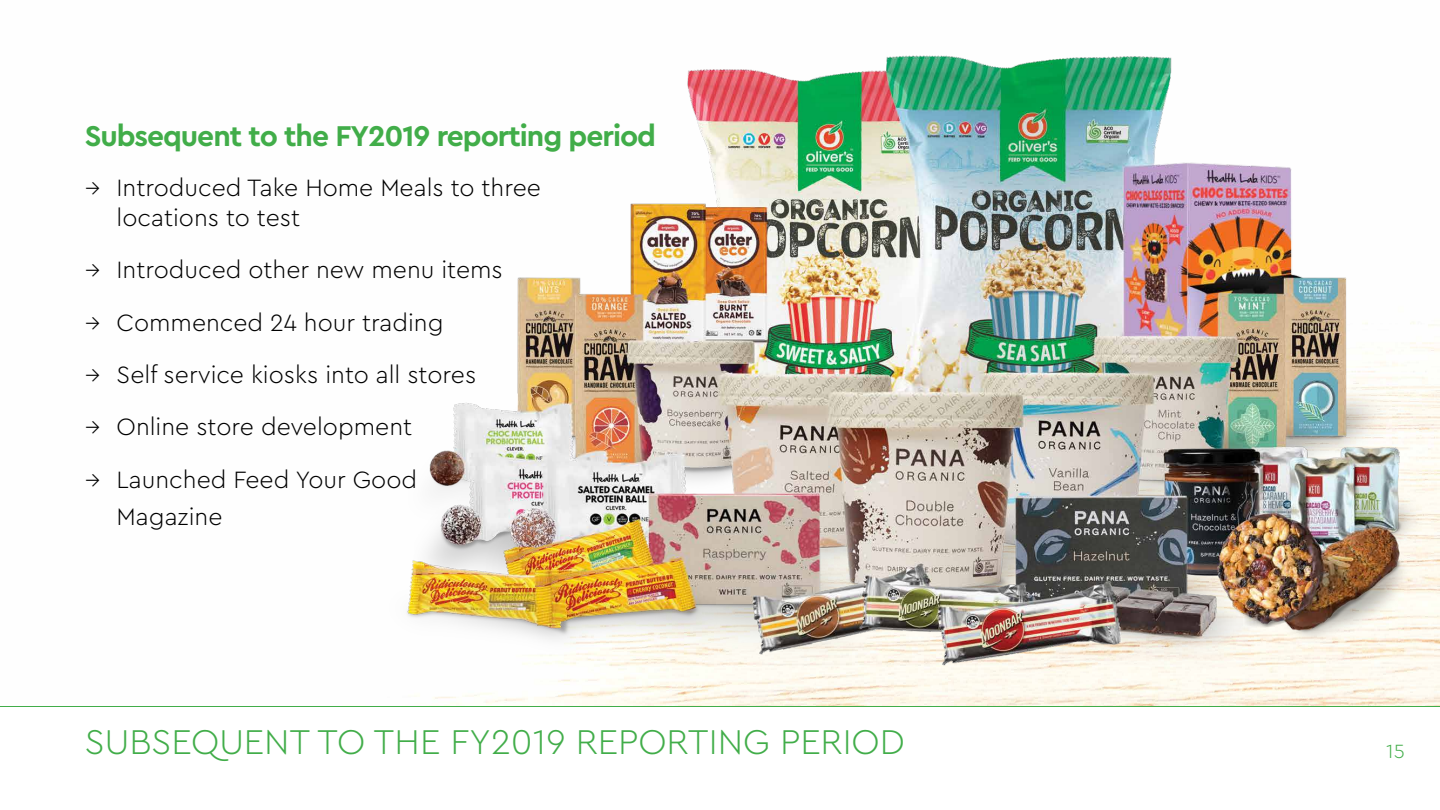
<style>
.page{position:relative;width:1440px;height:810px;background:#fff}
.page>*{position:absolute;margin:0;border:0;box-sizing:border-box;transform-origin:0 0}
.t1{font:300 36px "Cera Pro";color:#41ad49}
.t2{font:700 30px "Cera Pro";letter-spacing:-.035em;color:#41ad49}
.t3{font:300 24.75px/29.7px "Cera Pro";color:#000}
.t4{font:300 20.02px "Cera Pro";color:#41ad49}
.s1{font-family:"Cera"}
</style>
<div class="page">
<hr style="left:0;top:706px;width:1440px;height:1px;background:#41ad49">
<img style="left:407px;top:55px;width:1033px;height:646px">
<p class="t2" style="left:85px;top:116px;width:573px">Subsequent to the FY2019 reporting period</p>
<p class="t3" style="left:117px;top:172px;width:426px;text-indent:-32px"><span class="s1">→</span> Introduced Take Home Meals to three locations to test</p>
<p class="t3" style="left:85px;top:254px;width:420px"><span class="s1">→</span> Introduced other new menu items</p>
<p class="t3" style="left:85px;top:307px;width:360px"><span class="s1">→</span> Commenced 24 hour trading</p>
<p class="t3" style="left:85px;top:359px;width:393px"><span class="s1">→</span> Self service kiosks into all stores</p>
<p class="t3" style="left:85px;top:411px;width:329px"><span class="s1">→</span> Online store development</p>
<p class="t3" style="left:117px;top:460px;width:302px;line-height:37.5px;text-indent:-32px"><span class="s1">→</span> Launched Feed Your Good<br>Magazine</p>
<h1 class="t1" style="left:85px;top:718px;width:822px">SUBSEQUENT TO THE FY2019 REPORTING PERIOD</h1>
<p class="t4" style="left:1386px;top:738px;width:20px">15</p>
</div>
